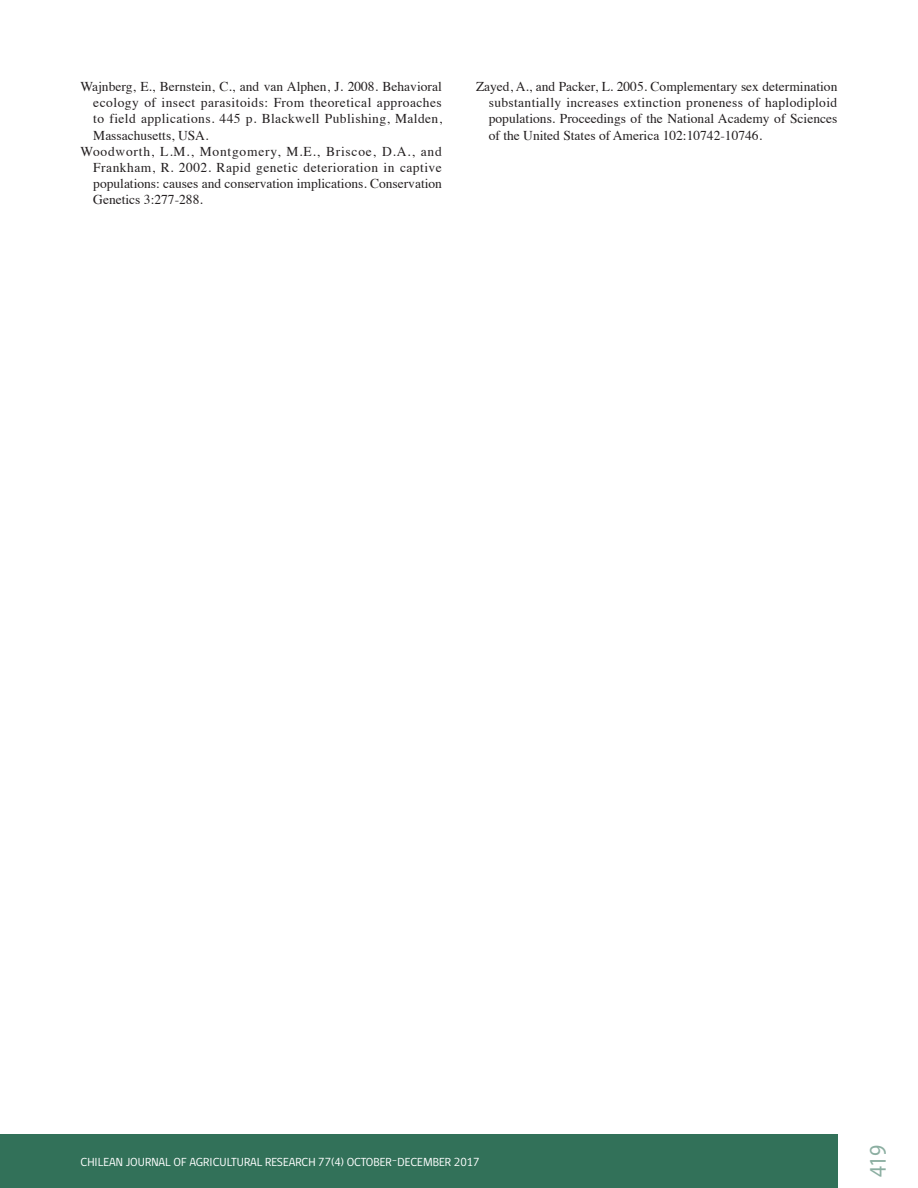
<style>
.page{position:relative;width:918px;height:1188px;background:#fff}
.page>*{position:absolute;margin:0;border:0;box-sizing:border-box;transform-origin:0 0}
.t1{font:24px "Myriad Pro";color:#8baea1;scale:.9 1}
.t2{font:13.5px/16.2px "Times";color:#231f20;text-align:justify}
.t3{font:13.5px "Times";letter-spacing:.035em;color:#231f20}
.t4{font:13.5px "Times";letter-spacing:.03em;color:#231f20}
.t5{font:13.5px "Times";letter-spacing:.055em;color:#231f20}
.t6{font:12px "gob CL";color:#fff}
</style>
<div class="page">
<div style="left:0;top:1134px;width:837px;height:54px;background:#327159"></div>
<p class="t2" style="left:81px;top:77px;width:363px">Wajnberg, E., Bernstein, C., and van Alphen, J. 2008. Behavioral</p>
<p class="t3" style="left:93px;top:90px;width:350px">ecology of insect parasitoids: From theoretical approaches</p>
<p class="t4" style="left:93px;top:106px;width:350px">to field applications. 445 p. Blackwell Publishing, Malden,</p>
<p class="t2" style="left:93px;top:126px;width:117px">Massachusetts, USA.</p>
<p class="t5" style="left:81px;top:139px;width:363px">Woodworth, L.M., Montgomery, M.E., Briscoe, D.A., and</p>
<p class="t3" style="left:93px;top:155px;width:350px">Frankham, R. 2002. Rapid genetic deterioration in captive</p>
<p class="t2" style="left:93px;top:174px;width:350px">populations: causes and conservation implications. Conservation</p>
<p class="t2" style="left:93px;top:191px;width:111px">Genetics 3:277-288.</p>
<p class="t2" style="left:489px;top:77px;width:350px;text-indent:-13px">Zayed, A., and Packer, L. 2005. Complementary sex determination substantially increases extinction proneness of haplodiploid populations. Proceedings of the National Academy of Sciences of the United States of America 102:10742-10746.</p>
<p class="t6" style="left:81px;top:1153px;width:401px">CHILEAN JOURNAL OF AGRICULTURAL RESEARCH 77(4) OCTOBER-DECEMBER 2017</p>
<h1 class="t1" style="left:863px;top:1177px;width:38px;rotate:-90deg">419</h1>
</div>
